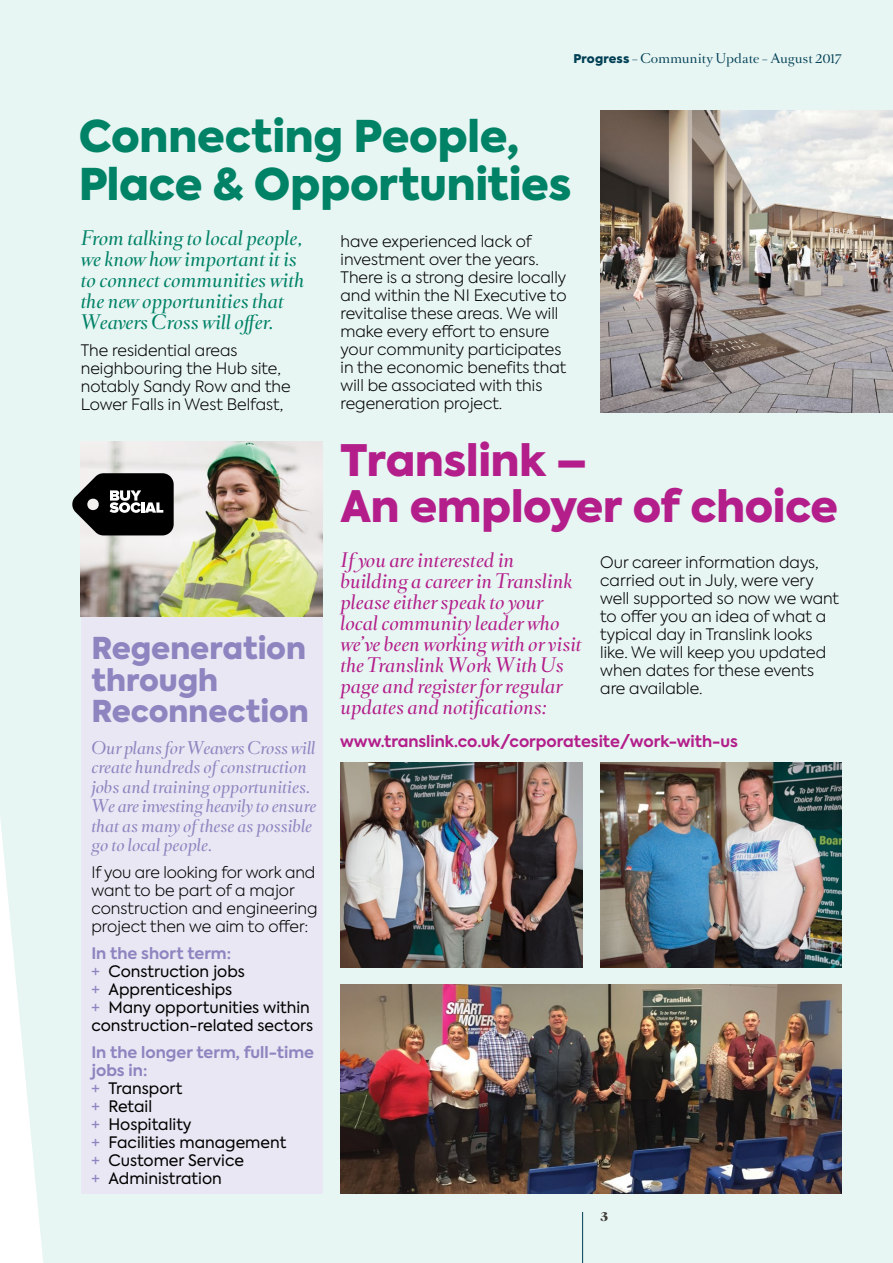
<style>
.page{position:relative;width:893px;height:1263px;background:#e7f5f3}
.page>*{position:absolute;margin:0;border:0;box-sizing:border-box;transform-origin:0 0}
.t1{font:900 43.5px/48px "Axiforma";letter-spacing:-.005em;color:#008266}
.t2{font:900 43.2px/46.3px "Axiforma";letter-spacing:-.005em;color:#b31e8a}
.t3{font:900 30px/31.5px "Axiforma";letter-spacing:-.005em;color:#8e85c0}
.t4{font:italic 18px/21px "Romain Headline";color:#b31e8a}
.t5{font:italic 18px/21px "Romain Headline";color:#008266}
.t6{font:300 15.75px/18px "Axiforma";color:#000}
.t7{font:15.75px/18px "Axiforma";color:#000}
.t8{font:italic 15.75px/19.5px "Romain Headline";color:#8e85c0}
.t9{font:700 15.75px "Axiforma";color:#b31e8a}
.t10{font:12px "Romain Headline";letter-spacing:.015em;color:#003f54}
.t11{font:900 12px "Romain Headline";color:#3e3a35}
.s1{font-family:"Axiforma";font-weight:900}
.s2{font-weight:700;color:#8e85c0}
.s3{color:#8e85c0}
</style>
<div class="page">
<div style="left:81px;top:605px;width:241px;height:589px;background:#e8e7f3"></div>
<img style="left:340px;top:763px;width:242px;height:205px">
<img style="left:340px;top:984px;width:502px;height:210px">
<img style="left:81px;top:441px;width:241px;height:176px">
<svg style="left:71px;top:473px;width:103px;height:62px;background:#3a3b3b"></svg>
<img style="left:600px;top:763px;width:242px;height:205px">
<img style="left:600px;top:110px;width:293px;height:302px">
<hr style="left:582px;top:1212px;width:1px;height:51px;background:#003f54">
<p class="t10" style="left:573px;top:50px;width:270px"><span class="s1">Progress</span> – Community Update – August 2017</p>
<h1 class="t1" style="left:79px;top:113px;width:494px">Connecting People,<br>Place &amp; Opportunities</h1>
<p class="t5" style="left:81px;top:228px;width:225px">From talking to local people, we know how important it is to connect communities with the new opportunities that<br>Weavers Cross will offer.</p>
<p class="t6" style="left:81px;top:341px;width:211px">The residential areas neighbouring the Hub site, notably Sandy Row and the<br>Lower Falls in West Belfast,</p>
<h3 class="t3" style="left:91px;top:633px;width:219px">Regeneration through<br>Reconnection</h3>
<p class="t8" style="left:91px;top:738px;width:226px">Our plans for Weavers Cross will create hundreds of construction jobs and training opportunities.<br>We are investing heavily to ensure that as many of these as possible go to local people.</p>
<p class="t6" style="left:91px;top:863px;width:228px">If you are looking for work and want to be part of a major construction and engineering project then we aim to offer:</p>
<p class="t7" style="left:91px;top:945px;width:223px"><span class="s2">In the short term:<br></span><span class="s3">+</span> Construction jobs<br><span class="s3">+</span> Apprenticeships<br><span class="s3">+</span> Many opportunities within construction-related sectors</p>
<p class="t7" style="left:91px;top:1044px;width:224px"><span class="s2">In the longer term, full-time jobs in:<br></span><span class="s3">+</span> Transport<br><span class="s3">+</span> Retail<br><span class="s3">+</span> Hospitality<br><span class="s3">+</span> Facilities management<br><span class="s3">+</span> Customer Service<br><span class="s3">+</span> Administration</p>
<p class="t6" style="left:340px;top:232px;width:227px">have experienced lack of investment over the years.<br>There is a strong desire locally and within the NI Executive to revitalise these areas. We will make every effort to ensure your community participates in the economic benefits that will be associated with this regeneration project.</p>
<h2 class="t2" style="left:340px;top:438px;width:499px">Translink –<br>An employer of choice</h2>
<p class="t4" style="left:340px;top:549px;width:243px">If you are interested in building a career in Translink please either speak to your local community leader who we’ve been working with or visit the Translink Work With Us page and register for regular updates and notifications:</p>
<p class="t9" style="left:340px;top:730px;width:399px">www.translink.co.uk/corporatesite/work-with-us</p>
<p class="t6" style="left:600px;top:554px;width:240px">Our career information days, carried out in July, were very well supported so now we want to offer you an idea of what a typical day in Translink looks like. We will keep you updated when dates for these events are available.</p>
<p class="t11" style="left:600px;top:1208px;width:10px">3</p>
</div>
